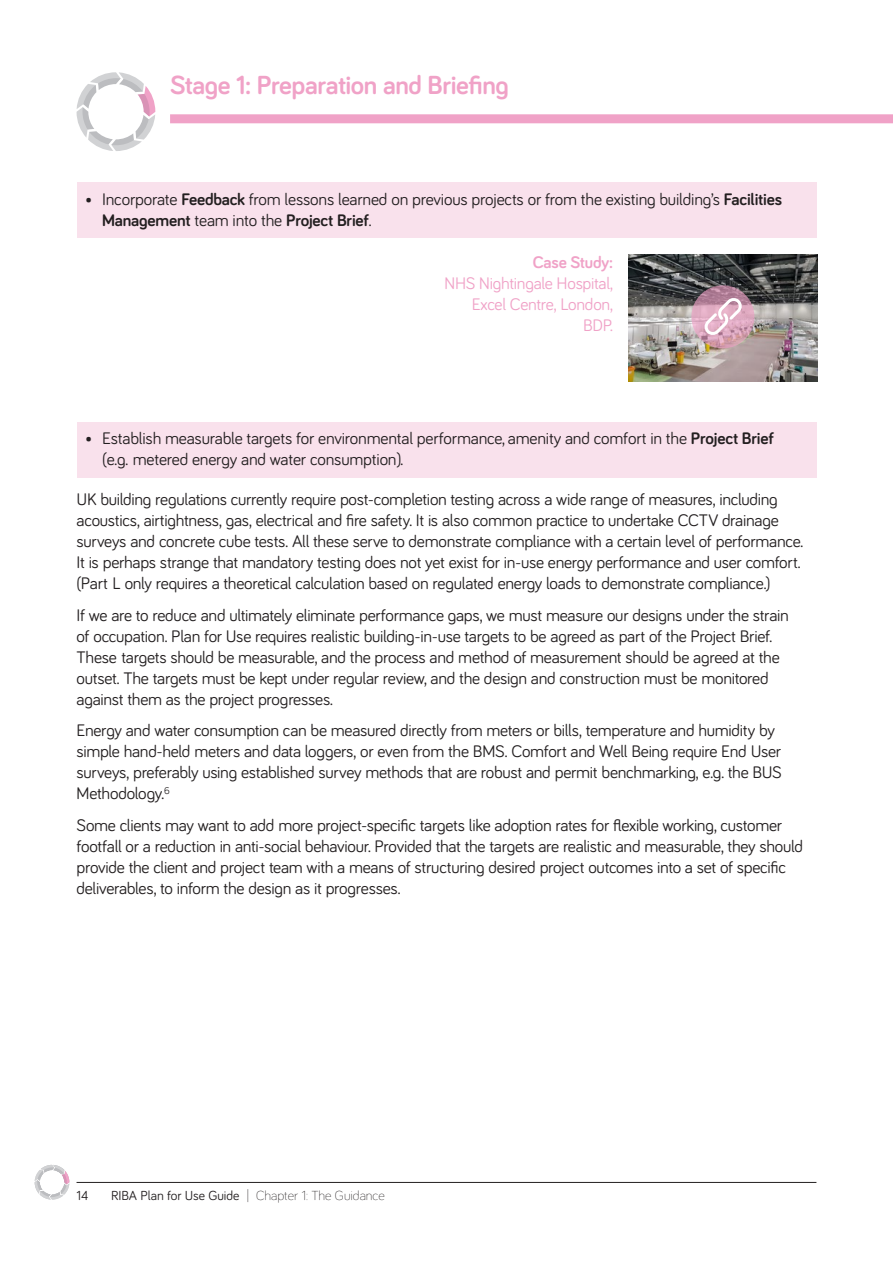
<style>
.page{position:relative;width:893px;height:1263px;background:#fff}
.page>*{position:absolute;margin:0;border:0;box-sizing:border-box;transform-origin:0 0}
.t1{font:700 27px "Bariol";letter-spacing:-.015em;color:#f0a2c7}
.t2{font:17.25px/21px "Bariol";letter-spacing:-.015em;color:#231f20}
.t3{font:17.25px/21px "Bariol";letter-spacing:-.015em;color:#f0a2c7;text-align:right}
.t4{font:700 17.25px "Bariol";letter-spacing:-.01em;color:#f0a2c7}
.t5{font:300 13.5px "Bariol";color:#231f20}
.t6{font:13.5px "Bariol";color:#231f20}
.s1{font-weight:700}
.s2{font-weight:400}
</style>
<div class="page">
<hr style="left:77px;top:1182px;width:739px;height:1px;background:#231f20">
<div style="left:77px;top:183px;width:739px;height:55px;background:#f9e1ec"></div>
<div style="left:77px;top:422px;width:739px;height:56px;background:#f9e1ec"></div>
<div style="left:170px;top:114px;width:723px;height:9px;background:#f0a2c7"></div>
<svg style="left:77px;top:72px;width:78px;height:79px"></svg>
<img style="left:629px;top:254px;width:188px;height:128px">
<svg style="left:691px;top:285px;width:63px;height:63px"></svg>
<svg style="left:705px;top:295px;width:40px;height:44px;background:#dab0c3"></svg>
<svg style="left:35px;top:1165px;width:34px;height:34px"></svg>
<h1 class="t1" style="left:170px;top:66px;width:340px">Stage 1: Preparation and Briefing</h1>
<p class="t2" style="left:102px;top:188px;width:681px;text-indent:-17px">• Incorporate <span class="s1">Feedback</span> from lessons learned on previous projects or from the existing building’s <span class="s1">Facilities<br>Management</span> team into the <span class="s1">Project Brief</span>.</p>
<p class="t4" style="left:533px;top:250px;width:82px">Case Study:</p>
<p class="t3" style="left:445px;top:272px;width:170px">NHS Nightingale Hospital,<br>Excel Centre, London,<br>BDP.</p>
<p class="t2" style="left:102px;top:427px;width:673px;text-indent:-17px">• Establish measurable targets for environmental performance, amenity and comfort in the <span class="s1">Project Brief </span>(e.g. metered energy and water consumption).</p>
<p class="t2" style="left:77px;top:488px;width:728px">UK building regulations currently require post-completion testing across a wide range of measures, including acoustics, airtightness, gas, electrical and fire safety. It is also common practice to undertake CCTV drainage surveys and concrete cube tests. All these serve to demonstrate compliance with a certain level of performance.<br>It is perhaps strange that mandatory testing does not yet exist for in-use energy performance and user comfort. (Part L only requires a theoretical calculation based on regulated energy loads to demonstrate compliance.)</p>
<p class="t2" style="left:77px;top:604px;width:714px">If we are to reduce and ultimately eliminate performance gaps, we must measure our designs under the strain of occupation. Plan for Use requires realistic building-in-use targets to be agreed as part of the Project Brief.<br>These targets should be measurable, and the process and method of measurement should be agreed at the outset. The targets must be kept under regular review, and the design and construction must be monitored against them as the project progresses.</p>
<p class="t2" style="left:77px;top:719px;width:707px">Energy and water consumption can be measured directly from meters or bills, temperature and humidity by simple hand-held meters and data loggers, or even from the BMS. Comfort and Well Being require End User surveys, preferably using established survey methods that are robust and permit benchmarking, e.g. the BUS Methodology.<sup>6</sup></p>
<p class="t2" style="left:77px;top:814px;width:728px">Some clients may want to add more project-specific targets like adoption rates for flexible working, customer footfall or a reduction in anti-social behaviour. Provided that the targets are realistic and measurable, they should provide the client and project team with a means of structuring desired project outcomes into a set of specific deliverables, to inform the design as it progresses.</p>
<p class="t6" style="left:77px;top:1186px;width:14px">14</p>
<p class="t5" style="left:111px;top:1186px;width:275px"><span class="s2">RIBA Plan for Use Guide</span> | Chapter 1: The Guidance</p>
</div>
